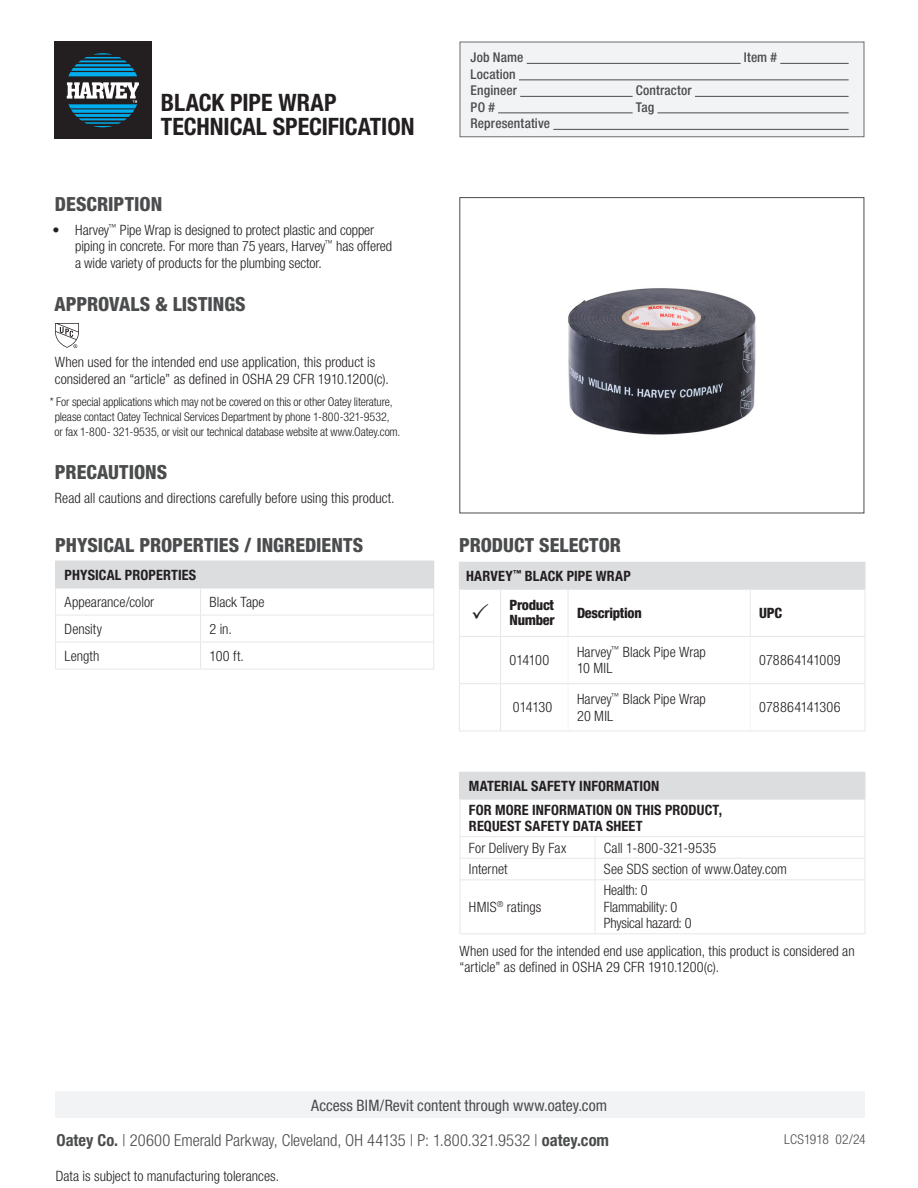
<style>
.page{position:relative;width:918px;height:1188px;background:#fff}
.page>*{position:absolute;margin:0;border:0;box-sizing:border-box;transform-origin:0 0}
.t1{font:700 condensed 24px "Helvetica Neue LT Std";letter-spacing:-.005em;color:#231f20}
.Subheads{font:800 condensed 19.5px "Helvetica Neue LT Std";color:#4b4c4d}
.t2{font:300 condensed 16.5px "Helvetica Neue LT Std";color:#4b4c4d}
.t3{font:condensed 15.75px "Helvetica Neue LT Std";color:#4b4c4d}
.Copy{font:300 condensed 14.25px/16.5px "Helvetica Neue LT Std";color:#231f20}
.Copy-2{font:700 condensed 14.25px/16.5px "Helvetica Neue LT Std";letter-spacing:.01em;color:#231f20}
.chart{font:300 condensed 14.25px/16.5px "Helvetica Neue LT Std";color:#231f20}
.Copy-3{font:300 condensed 14.25px "Helvetica Neue LT Std";letter-spacing:-.02em;color:#231f20}
.Table_Grid{font:800 condensed 14.25px/15px "Helvetica Neue LT Std";letter-spacing:-.02em;color:#231f20}
.Table_Grid-2{font:700 condensed 14.25px "Helvetica Neue LT Std";letter-spacing:.015em;color:#231f20}
.t4{font:500 condensed 13.5px "Helvetica Neue LT Std";letter-spacing:.01em;color:#4b4c4d}
.t5{font:300 condensed 13.5px "Helvetica Neue LT Std";letter-spacing:.005em;color:#4b4c4d}
.Copy-4{font:300 condensed 12px/15px "Helvetica Neue LT Std";letter-spacing:-.01em;color:#231f20}
.s1{font-weight:700}
</style>
<div class="page">
<div style="left:54px;top:42px;width:97px;height:97px;background:#231f20"></div>
<svg style="left:67px;top:53px;width:72px;height:74px"></svg>
<div style="left:55px;top:1091px;width:810px;height:27px;background:#f2f3f4"></div>
<img style="left:568px;top:288px;width:188px;height:147px">
<div style="left:460px;top:42px;width:404px;height:95px;background:#f2f3f4;border:1px solid #6c6d70"></div>
<hr style="left:527px;top:63px;width:214px;height:1px;background:#4b4c4d">
<hr style="left:780px;top:63px;width:69px;height:1px;background:#4b4c4d">
<hr style="left:519px;top:80px;width:330px;height:1px;background:#4b4c4d">
<hr style="left:520px;top:96px;width:113px;height:1px;background:#4b4c4d">
<hr style="left:695px;top:96px;width:154px;height:1px;background:#4b4c4d">
<hr style="left:498px;top:113px;width:135px;height:1px;background:#4b4c4d">
<hr style="left:657px;top:113px;width:192px;height:1px;background:#4b4c4d">
<hr style="left:553px;top:129px;width:296px;height:1px;background:#4b4c4d">
<div style="left:460px;top:772px;width:405px;height:27px;background:#dcdddf"></div>
<svg style="left:594px;top:800px;width:271px;height:133px"></svg>
<svg style="left:865px;top:773px;width:1px;height:26px"></svg>
<hr style="left:460px;top:799px;width:135px;height:1px;background:#dcdddf">
<hr style="left:595px;top:799px;width:270px;height:1px;background:#dcdddf">
<hr style="left:460px;top:800px;width:1px;height:36px;background:#e6e7e9">
<svg style="left:460px;top:837px;width:1px;height:42px"></svg>
<hr style="left:865px;top:800px;width:1px;height:36px;background:#e6e7e9">
<hr style="left:460px;top:836px;width:135px;height:1px;background:#e6e7e9">
<hr style="left:595px;top:836px;width:270px;height:1px;background:#e6e7e9">
<hr style="left:460px;top:858px;width:135px;height:1px;background:#e6e7e9">
<hr style="left:595px;top:858px;width:270px;height:1px;background:#e6e7e9">
<svg style="left:595px;top:837px;width:1px;height:42px"></svg>
<svg style="left:865px;top:837px;width:1px;height:42px"></svg>
<hr style="left:460px;top:879px;width:135px;height:1px;background:#e6e7e9">
<hr style="left:460px;top:880px;width:1px;height:53px;background:#e6e7e9">
<hr style="left:595px;top:879px;width:270px;height:1px;background:#e6e7e9">
<hr style="left:595px;top:880px;width:1px;height:53px;background:#e6e7e9">
<hr style="left:865px;top:880px;width:1px;height:53px;background:#e6e7e9">
<hr style="left:460px;top:933px;width:135px;height:1px;background:#e6e7e9">
<hr style="left:595px;top:933px;width:270px;height:1px;background:#e6e7e9">
<hr style="left:459px;top:562px;width:42px;height:1px;background:#dcdddf">
<hr style="left:501px;top:562px;width:67px;height:1px;background:#dcdddf">
<hr style="left:568px;top:562px;width:182px;height:1px;background:#dcdddf">
<hr style="left:750px;top:562px;width:115px;height:1px;background:#dcdddf">
<hr style="left:459px;top:731px;width:42px;height:1px;background:#e6e7e9">
<hr style="left:501px;top:731px;width:67px;height:1px;background:#e6e7e9">
<hr style="left:568px;top:731px;width:182px;height:1px;background:#e6e7e9">
<hr style="left:750px;top:731px;width:115px;height:1px;background:#e6e7e9">
<hr style="left:55px;top:669px;width:146px;height:1px;background:#e6e7e9">
<hr style="left:201px;top:669px;width:233px;height:1px;background:#e6e7e9">
<svg style="left:55px;top:561px;width:379px;height:108px"></svg>
<hr style="left:55px;top:588px;width:146px;height:1px;background:#dcdddf">
<hr style="left:201px;top:588px;width:233px;height:1px;background:#dcdddf">
<svg style="left:55px;top:323px;width:24px;height:25px"></svg>
<svg style="left:459px;top:563px;width:407px;height:168px"></svg>
<p class="t1" style="left:161px;top:88px;width:177px">BLACK PIPE WRAP</p>
<p class="t1" style="left:161px;top:112px;width:255px">TECHNICAL SPECIFICATION</p>
<p class="Subheads" style="left:55px;top:192px;width:109px">DESCRIPTION</p>
<p class="Copy" style="left:75px;top:221px;width:319px;text-indent:-22px">• Harvey<sup>™</sup> Pipe Wrap is designed to protect plastic and copper piping in concrete. For more than 75 years, Harvey<sup>™</sup> has offered a wide variety of products for the plumbing sector.</p>
<p class="Subheads" style="left:54px;top:292px;width:193px">APPROVALS &amp; LISTINGS</p>
<p class="Copy" style="left:55px;top:354px;width:336px">When used for the intended end use application, this product is considered an “article” as defined in OSHA 29 CFR 1910.1200(c).</p>
<p class="Copy-4" style="left:55px;top:394px;width:347px;text-indent:-5px">* For special applications which may not be covered on this or other Oatey literature, please contact Oatey Technical Services Department by phone 1-800-321-9532, or fax 1-800- 321-9535, or visit our technical database website at www.Oatey.com.</p>
<p class="Subheads" style="left:55px;top:460px;width:114px">PRECAUTIONS</p>
<p class="Copy" style="left:55px;top:489px;width:341px">Read all cautions and directions carefully before using this product.</p>
<p class="t4" style="left:471px;top:49px;width:54px">Job Name</p>
<p class="t4" style="left:744px;top:49px;width:35px">Item #</p>
<p class="t4" style="left:471px;top:66px;width:47px">Location</p>
<p class="t4" style="left:471px;top:82px;width:48px">Engineer</p>
<p class="t4" style="left:636px;top:82px;width:57px">Contractor</p>
<p class="t4" style="left:471px;top:99px;width:26px">PO #</p>
<p class="t4" style="left:636px;top:99px;width:20px">Tag</p>
<p class="t4" style="left:471px;top:115px;width:81px">Representative</p>
<p class="Subheads" style="left:55px;top:533px;width:310px">PHYSICAL PROPERTIES / INGREDIENTS</p>
<p class="Subheads" style="left:459px;top:533px;width:164px">PRODUCT SELECTOR</p>
<p class="Copy-2" style="left:65px;top:566px;width:133px">PHYSICAL PROPERTIES</p>
<p class="Copy" style="left:65px;top:593px;width:91px">Appearance/color</p>
<p class="Copy" style="left:210px;top:593px;width:57px">Black Tape</p>
<p class="Copy" style="left:65px;top:620px;width:39px">Density</p>
<p class="Copy" style="left:210px;top:620px;width:24px">2 in.</p>
<p class="Copy" style="left:65px;top:647px;width:36px">Length</p>
<p class="Copy" style="left:210px;top:647px;width:36px">100 ft.</p>
<p class="Table_Grid-2" style="left:466px;top:567px;width:166px">HARVEY<sup>™</sup> BLACK PIPE WRAP</p>
<p class="Table_Grid" style="left:510px;top:598px;width:47px">Product<br>Number</p>
<p class="Table_Grid" style="left:577px;top:605px;width:66px">Description</p>
<p class="Table_Grid" style="left:759px;top:605px;width:24px">UPC</p>
<p class="chart" style="left:510px;top:652px;width:41px">014100</p>
<p class="chart" style="left:577px;top:644px;width:130px">Harvey<sup>™</sup> Black Pipe Wrap<br>10 MIL</p>
<p class="chart" style="left:759px;top:652px;width:83px">078864141009</p>
<p class="chart" style="left:513px;top:699px;width:41px">014130</p>
<p class="chart" style="left:577px;top:691px;width:130px">Harvey<sup>™</sup> Black Pipe Wrap<br>20 MIL</p>
<p class="chart" style="left:759px;top:699px;width:83px">078864141306</p>
<p class="Copy-2" style="left:469px;top:777px;width:192px">MATERIAL SAFETY INFORMATION</p>
<p class="Copy-2" style="left:469px;top:801px;width:255px">FOR MORE INFORMATION ON THIS PRODUCT,<br>REQUEST SAFETY DATA SHEET</p>
<p class="Copy" style="left:469px;top:839px;width:99px">For Delivery By Fax</p>
<p class="Copy" style="left:604px;top:839px;width:114px">Call 1-800-321-9535</p>
<p class="Copy" style="left:469px;top:861px;width:40px">Internet</p>
<p class="Copy" style="left:604px;top:861px;width:185px">See SDS section of www.Oatey.com</p>
<p class="Copy" style="left:469px;top:899px;width:74px">HMIS<sup>®</sup> ratings</p>
<p class="Copy" style="left:604px;top:882px;width:45px">Health: 0</p>
<p class="Copy-3" style="left:604px;top:899px;width:75px">Flammability: 0</p>
<p class="Copy-3" style="left:604px;top:915px;width:89px">Physical hazard: 0</p>
<p class="Copy" style="left:460px;top:943px;width:397px">When used for the intended end use application, this product is considered an “article” as defined in OSHA 29 CFR 1910.1200(c).</p>
<p class="t3" style="left:311px;top:1096px;width:297px">Access BIM/Revit content through www.oatey.com</p>
<p class="t2" style="left:57px;top:1130px;width:554px"><span class="s1">Oatey Co.</span> | 20600 Emerald Parkway, Cleveland, OH 44135 | P: 1.800.321.9532 | <span class="s1">oatey.com</span></p>
<p class="Copy" style="left:56px;top:1168px;width:225px">Data is subject to manufacturing tolerances.</p>
<p class="t5" style="left:784px;top:1131px;width:83px">LCS1918 02/24</p>
</div>
